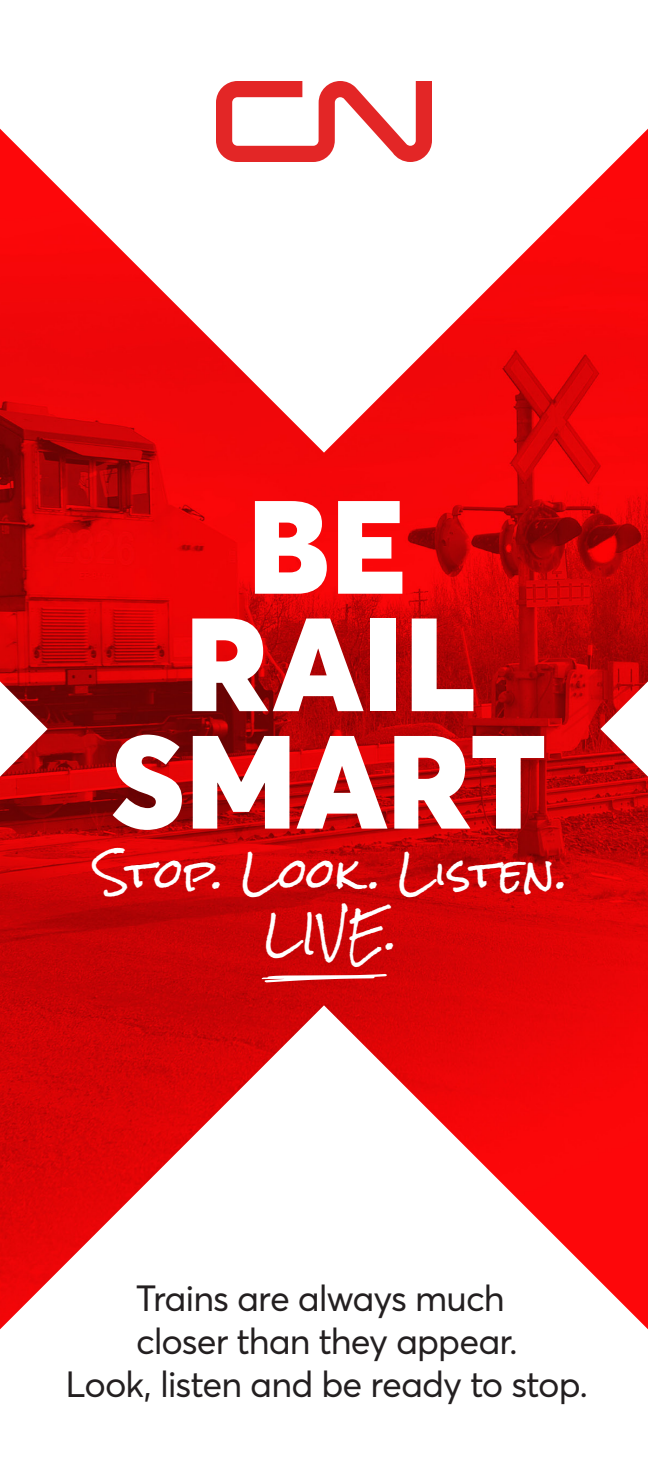
<style>
.page{position:relative;width:648px;height:1458px;background:#fff}
.page>*{position:absolute;margin:0;border:0;box-sizing:border-box;transform-origin:0 0}
.t1{font:900 130.5px/117.5px "Averta";letter-spacing:.005em;color:#fff;text-align:center}
.t2{font:40.5px/60.8px "Rock Salt";letter-spacing:.01em;color:#fff;text-align:center}
.t3{font:36px/43.2px "Averta";letter-spacing:-.025em;color:#231f20;text-align:center}
</style>
<div class="page">
<img style="left:0;top:129px;width:648px;height:1200px">
<svg style="left:262px;top:974px;width:125px;height:9px"></svg>
<svg style="left:216px;top:81px;width:216px;height:81px"></svg>
<p class="t1" style="left:112px;top:487px;width:436px">BE<br>RAIL<br>SMART</p>
<p class="t2" style="left:95px;top:845px;width:475px">Stop. Look . Listen.<br>LIVE.</p>
<p class="t3" style="left:66px;top:1276px;width:524px">Trains are always much<br>closer than they appear.<br>Look, listen and be ready to stop.</p>
</div>
